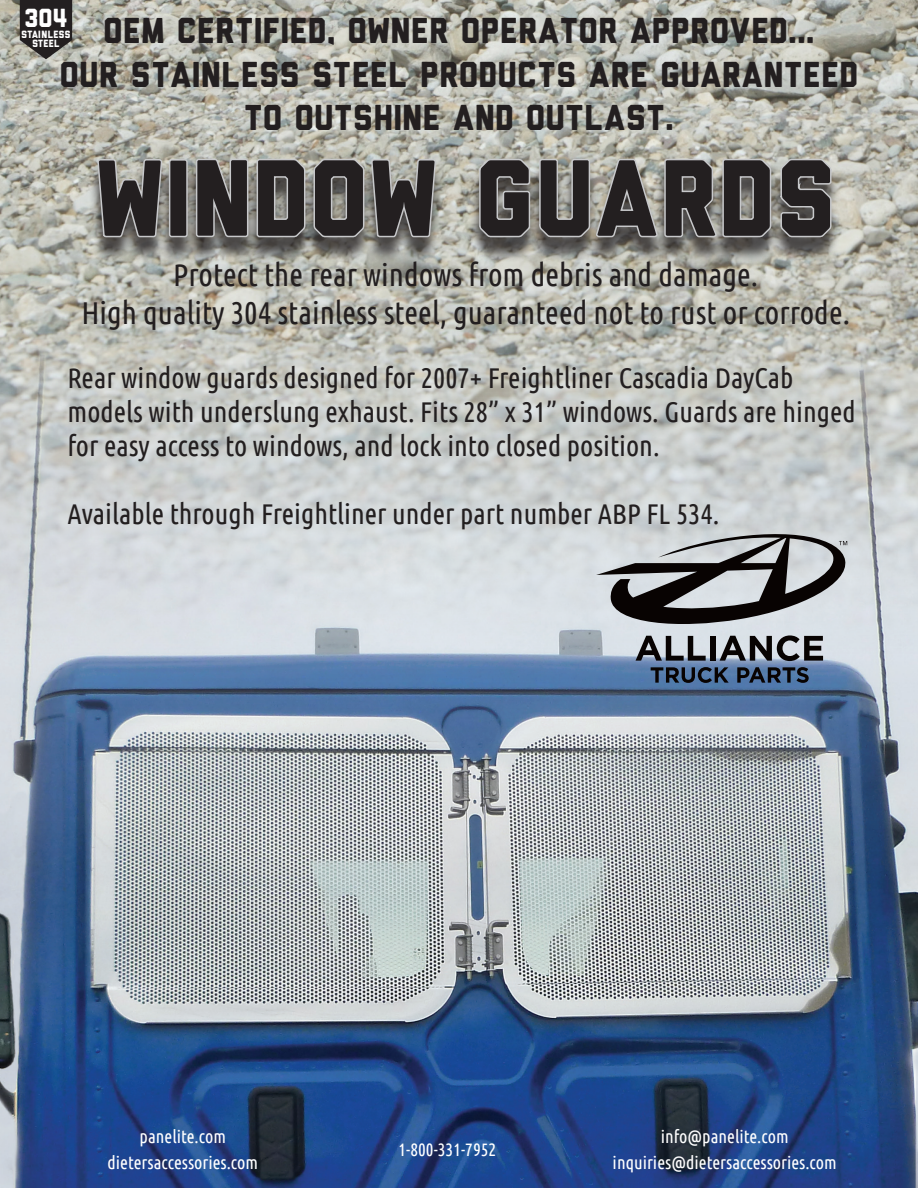
<style>
.page{position:relative;width:918px;height:1188px;background:#fff}
.page>*{position:absolute;margin:0;border:0;box-sizing:border-box;transform-origin:0 0}
.t1{font:108px "Liberator";color:#231f20}
.t2{font:36px/43.2px "Liberator";color:#231f20;text-align:center}
.t3{font:31.5px "Ubuntu Condensed";color:#231f20}
.t4{font:28.5px/34.2px "Ubuntu Condensed";color:#231f20}
.t5{font:800 26.1px "Liberator";color:#fff}
.t6{font:18px "Ubuntu Condensed";color:#fff}
.t7{font:800 10.5px/9px "Liberator";letter-spacing:.04em;color:#fff;text-align:center}
</style>
<div class="page">
<img style="left:0;top:0;width:918px;height:288px">
<img style="left:0;top:288px;width:918px;height:900px">
<div style="left:87px;top:164px;width:753px;height:98px;background:#231f20;opacity:.75"></div>
<svg style="left:96px;top:158px;width:68px;height:82px"></svg>
<div style="left:169px;top:159px;width:19px;height:78px;border:3px solid #c7c8ca;border-radius:2px"></div>
<svg style="left:194px;top:156px;width:244px;height:84px"></svg>
<svg style="left:476px;top:156px;width:56px;height:84px"></svg>
<svg style="left:538px;top:156px;width:296px;height:84px"></svg>
<svg style="left:20px;top:0;width:52px;height:59px"></svg>
<svg style="left:596px;top:527px;width:253px;height:102px"></svg>
<svg style="left:636px;top:636px;width:70px;height:25px"></svg>
<div style="left:710px;top:636px;width:6px;height:25px;background:#080302"></div>
<svg style="left:720px;top:635px;width:103px;height:26px"></svg>
<svg style="left:651px;top:667px;width:78px;height:16px"></svg>
<svg style="left:737px;top:667px;width:72px;height:16px"></svg>
<p class="t5" style="left:25px;top:8px;width:44px">304</p>
<p class="t7" style="left:22px;top:31px;width:50px">STAINLESS<br>STEEL</p>
<p class="t2" style="left:103px;top:12px;width:713px">OEM CERTIFIED, OWNER OPERATOR APPROVED...</p>
<p class="t2" style="left:60px;top:55px;width:800px">OUR STAINLESS STEEL PRODUCTS ARE GUARANTEED<br>TO OUTSHINE AND OUTLAST.</p>
<p class="t1" style="left:95px;top:160px;width:744px">WINDOW GUARDS</p>
<p class="t3" style="left:173px;top:256px;width:586px">Protect the rear windows from debris and damage.</p>
<p class="t3" style="left:81px;top:293px;width:770px">High quality 304 stainless steel, guaranteed not to rust or corrode.</p>
<p class="t4" style="left:68px;top:359px;width:790px">Rear window guards designed for 2007+ Freightliner Cascadia DayCab models with underslung exhaust. Fits 28” x 31” windows. Guards are hinged for easy access to windows, and lock into closed position.</p>
<p class="t4" style="left:68px;top:496px;width:653px">Available through Freightliner under part number ABP FL 534.</p>
<p class="t6" style="left:140px;top:1125px;width:88px">panelite.com</p>
<p class="t6" style="left:661px;top:1125px;width:129px">info@panelite.com</p>
<p class="t6" style="left:399px;top:1138px;width:99px">1-800-331-7952</p>
<p class="t6" style="left:108px;top:1151px;width:152px">dietersaccessories.com</p>
<p class="t6" style="left:613px;top:1151px;width:226px">inquiries@dietersaccessories.com</p>
</div>
